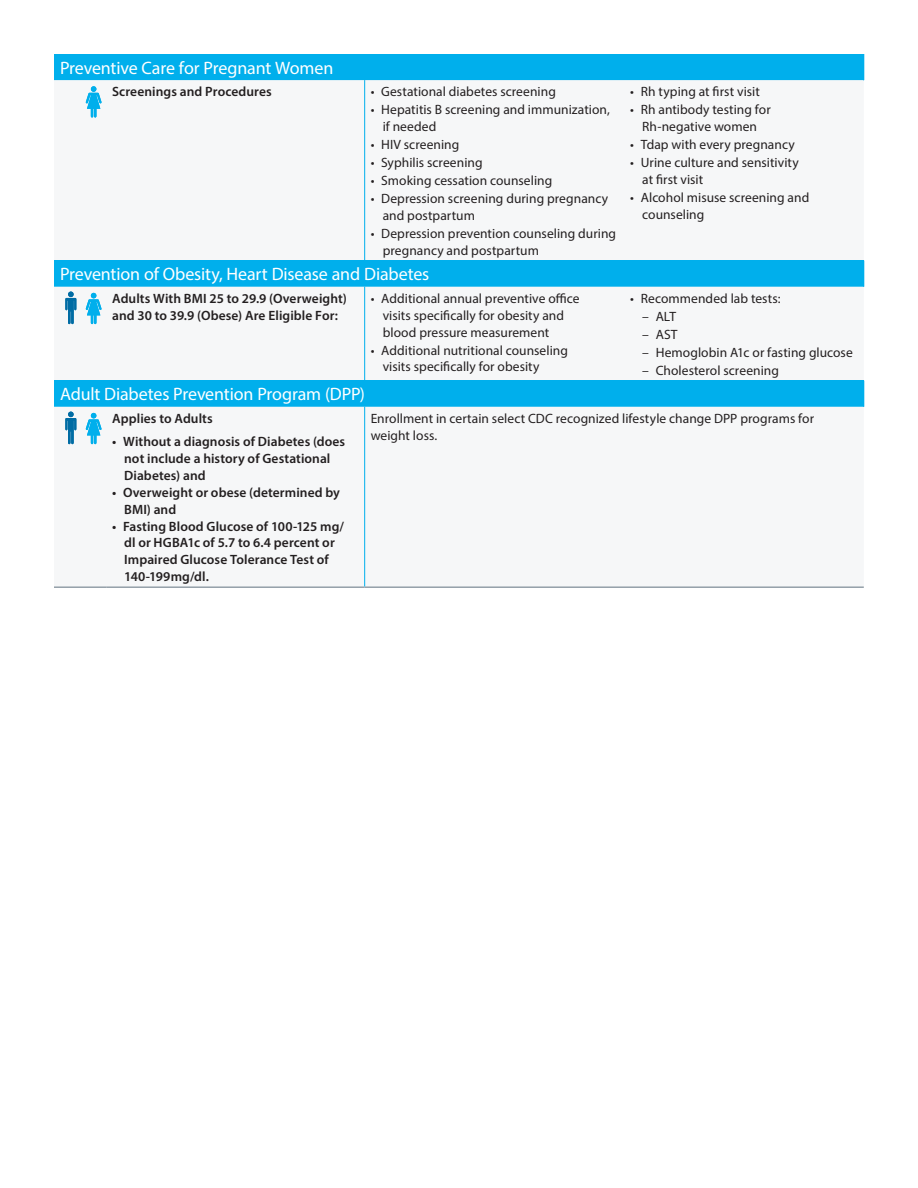
<style>
.page{position:relative;width:918px;height:1188px;background:#fff}
.page>*{position:absolute;margin:0;border:0;box-sizing:border-box;transform-origin:0 0}
.t1{font:18px "Myriad Pro";letter-spacing:-.01em;color:#fff}
.Description_Body_Cop{font:13.5px/16.8px "Myriad Pro";letter-spacing:.005em;color:#231f20}
.Screening_Procedure{font:600 13.5px/16.8px "Myriad Pro";letter-spacing:.005em;color:#231f20}
</style>
<div class="page">
<div style="left:54px;top:54px;width:810px;height:26px;background:#00afec"></div>
<div style="left:54px;top:80px;width:810px;height:181px;background:#f6f7f8"></div>
<hr style="left:364px;top:80px;width:1px;height:181px;background:#00afec">
<svg style="left:86px;top:86px;width:16px;height:32px"></svg>
<div style="left:54px;top:261px;width:810px;height:26px;background:#00afec"></div>
<div style="left:54px;top:287px;width:810px;height:94px;background:#f6f7f8"></div>
<hr style="left:364px;top:287px;width:1px;height:94px;background:#00afec">
<svg style="left:86px;top:293px;width:16px;height:31px"></svg>
<svg style="left:65px;top:292px;width:11px;height:32px"></svg>
<div style="left:54px;top:381px;width:810px;height:26px;background:#00afec"></div>
<hr style="left:54px;top:586px;width:52px;height:2px;background:#94a0a9">
<hr style="left:106px;top:586px;width:259px;height:2px;background:#94a0a9">
<hr style="left:365px;top:586px;width:499px;height:2px;background:#94a0a9">
<hr style="left:364px;top:407px;width:1px;height:179px;background:#00afec">
<svg style="left:86px;top:413px;width:16px;height:31px"></svg>
<svg style="left:65px;top:412px;width:11px;height:32px"></svg>
<p class="t1" style="left:60px;top:57px;width:275px">Preventive Care for Pregnant Women</p>
<p class="Screening_Procedure" style="left:112px;top:83px;width:161px">Screenings and Procedures</p>
<p class="Description_Body_Cop" style="left:371px;top:83px;width:187px">• Gestational diabetes screening</p>
<p class="Description_Body_Cop" style="left:383px;top:101px;width:229px;text-indent:-12px">• Hepatitis B screening and immunization, if needed</p>
<p class="Description_Body_Cop" style="left:371px;top:136px;width:90px">• HIV screening</p>
<p class="Description_Body_Cop" style="left:371px;top:154px;width:113px">• Syphilis screening</p>
<p class="Description_Body_Cop" style="left:371px;top:172px;width:183px">• Smoking cessation counseling</p>
<p class="Description_Body_Cop" style="left:383px;top:190px;width:227px;text-indent:-12px">• Depression screening during pregnancy and postpartum</p>
<p class="Description_Body_Cop" style="left:383px;top:225px;width:235px;text-indent:-12px">• Depression prevention counseling during pregnancy and postpartum</p>
<p class="t1" style="left:60px;top:263px;width:371px">Prevention of Obesity, Heart Disease and Diabetes</p>
<p class="Screening_Procedure" style="left:112px;top:290px;width:236px">Adults With BMI 25 to 29.9 (Overweight) and 30 to 39.9 (Obese) Are Eligible For:</p>
<p class="Description_Body_Cop" style="left:383px;top:290px;width:198px;text-indent:-12px">• Additional annual preventive office visits specifically for obesity and blood pressure measurement</p>
<p class="Description_Body_Cop" style="left:383px;top:341px;width:187px;text-indent:-12px">• Additional nutritional counseling visits specifically for obesity</p>
<p class="Description_Body_Cop" style="left:630px;top:83px;width:131px">• Rh typing at first visit</p>
<p class="Description_Body_Cop" style="left:630px;top:101px;width:142px;text-align:center">• Rh antibody testing for<br>Rh-negative women</p>
<p class="Description_Body_Cop" style="left:630px;top:136px;width:166px">• Tdap with every pregnancy</p>
<p class="Description_Body_Cop" style="left:642px;top:154px;width:158px;text-indent:-12px">• Urine culture and sensitivity at first visit</p>
<p class="Description_Body_Cop" style="left:642px;top:189px;width:169px;text-indent:-12px">• Alcohol misuse screening and counseling</p>
<p class="Description_Body_Cop" style="left:630px;top:290px;width:152px">• Recommended lab tests:</p>
<p class="Description_Body_Cop" style="left:642px;top:308px;width:36px">– ALT</p>
<p class="Description_Body_Cop" style="left:642px;top:326px;width:37px">– AST</p>
<p class="Description_Body_Cop" style="left:642px;top:344px;width:212px">– Hemoglobin A1c or fasting glucose</p>
<p class="Description_Body_Cop" style="left:642px;top:361px;width:138px">– Cholesterol screening</p>
<p class="t1" style="left:60px;top:383px;width:307px">Adult Diabetes Prevention Program (DPP)</p>
<p class="Screening_Procedure" style="left:112px;top:410px;width:102px">Applies to Adults</p>
<p class="Screening_Procedure" style="left:124px;top:433px;width:223px;text-indent:-12px">• Without a diagnosis of Diabetes (does not include a history of Gestational<br>Diabetes) and</p>
<p class="Screening_Procedure" style="left:124px;top:484px;width:217px;text-indent:-12px">• Overweight or obese (determined by<br>BMI) and</p>
<p class="Screening_Procedure" style="left:124px;top:517px;width:221px;text-indent:-12px">• Fasting Blood Glucose of 100-125 mg/ dl or HGBA1c of 5.7 to 6.4 percent or<br>Impaired Glucose Tolerance Test of<br>140-199mg/dl.</p>
<p class="Description_Body_Cop" style="left:371px;top:410px;width:445px">Enrollment in certain select CDC recognized lifestyle change DPP programs for weight loss.</p>
</div>
